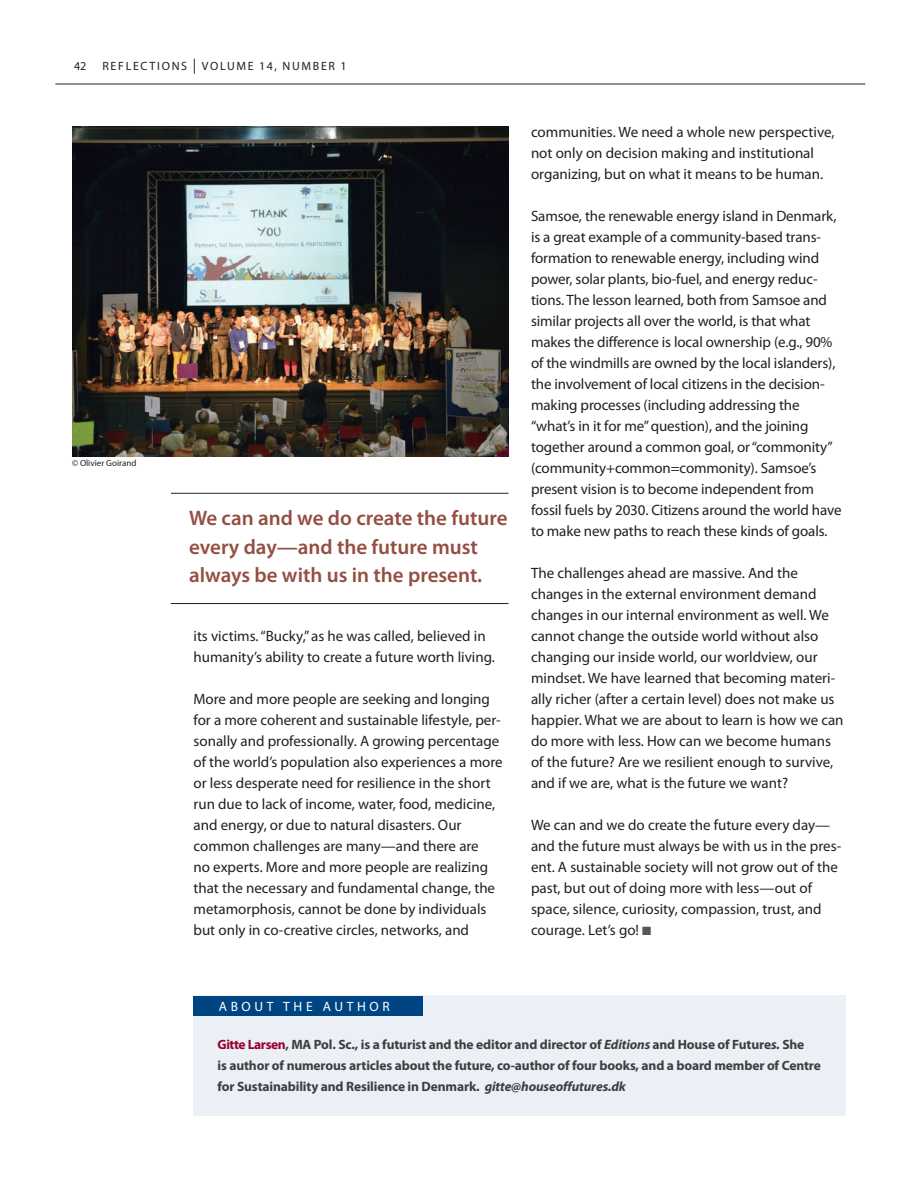
<style>
.page{position:relative;width:918px;height:1188px;background:#fff}
.page>*{position:absolute;margin:0;border:0;box-sizing:border-box;transform-origin:0 0}
.t1{font:600 21px/28.5px "Myriad Pro";color:#944e42}
.t2{font:15px/21px "Myriad Pro";color:#231f20}
.t3{font:700 13.5px/21px "Myriad Pro";letter-spacing:-.01em;color:#3e3e3f}
.t4{font:13.5px "Myriad Pro";letter-spacing:.27em;color:#fff}
.t5{font:12px "Myriad Pro";letter-spacing:.14em;color:#231f20}
.t6{font:9px "Myriad Pro";color:#231f20}
.s1{font-size:15px}
.s2{color:#98012d}
.s3{font-style:italic}
</style>
<div class="page">
<img style="left:72px;top:126px;width:437px;height:331px">
<hr style="left:55px;top:84px;width:810px;height:1px;background:#231f20">
<div style="left:194px;top:995px;width:652px;height:121px;background:#ebeff6"></div>
<div style="left:194px;top:996px;width:229px;height:20px;background:#004583"></div>
<hr style="left:171px;top:493px;width:337px;height:1px;background:#231f20">
<hr style="left:171px;top:603px;width:337px;height:1px;background:#231f20">
<p class="t5" style="left:74px;top:58px;width:274px">42 REFLECTIONS <span class="s1">|</span> VOLUME 14, NUMBER 1</p>
<p class="t6" style="left:72px;top:457px;width:66px">© Olivier Goirand</p>
<h1 class="t1" style="left:189px;top:503px;width:320px">We can and we do create the future every day—and the future must always be with us in the present.</h1>
<p class="t2" style="left:194px;top:625px;width:303px">its victims. “Bucky,” as he was called, believed in humanity’s ability to create a future worth living.</p>
<p class="t2" style="left:194px;top:688px;width:311px">More and more people are seeking and longing for a more coherent and sustainable lifestyle, per&shy;sonally and professionally. A growing percentage of the world’s population also experiences a more or less desperate need for resilience in the short run due to lack of income, water, food, medicine, and energy, or due to natural disasters. Our common challenges are many—and there are<br>no experts. More and more people are realizing that the necessary and fundamental change, the metamorphosis, cannot be done by individuals but only in co-creative circles, networks, and</p>
<p class="t2" style="left:531px;top:121px;width:305px">communities. We need a whole new perspective, not only on decision making and institutional organizing, but on what it means to be human.</p>
<p class="t2" style="left:531px;top:205px;width:312px">Samsoe, the renewable energy island in Denmark, is a great example of a community-based trans&shy;formation to renewable energy, including wind power, solar plants, bio-fuel, and energy reduc&shy;tions. The lesson learned, both from Samsoe and similar projects all over the world, is that what makes the difference is local ownership (e.g., 90% of the windmills are owned by the local islanders), the involvement of local citizens in the decision&shy;making processes (including addressing the “what’s in it for me” question), and the joining together around a common goal, or “commonity” (community+common=commonity). Samsoe’s present vision is to become independent from fossil fuels by 2030. Citizens around the world have to make new paths to reach these kinds of goals.</p>
<p class="t2" style="left:531px;top:562px;width:314px">The challenges ahead are massive. And the changes in the external environment demand changes in our internal environment as well. We cannot change the outside world without also changing our inside world, our worldview, our mindset. We have learned that becoming materi&shy;ally richer (after a certain level) does not make us happier. What we are about to learn is how we can do more with less. How can we become humans of the future? Are we resilient enough to survive, and if we are, what is the future we want?</p>
<p class="t2" style="left:531px;top:814px;width:312px">We can and we do create the future every day— and the future must always be with us in the pres&shy;ent. A sustainable society will not grow out of the past, but out of doing more with less—out of space, silence, curiosity, compassion, trust, and courage. Let’s go!</p>
<p class="t4" style="left:219px;top:999px;width:173px">ABOUT THE AUTHOR</p>
<p class="t3" style="left:217px;top:1034px;width:605px"><span class="s2">Gitte Larsen</span>, MA Pol. Sc., is a futurist and the editor and director of <span class="s3">Editions</span> and House of Future<span class="s3">s.</span> She<br>is author of numerous articles about the future, co-author of four books, and a board member of Centre for Sustainability and Resilience in Denmark. <span class="s3">gitte@houseoffutures.dk</span></p>
</div>
